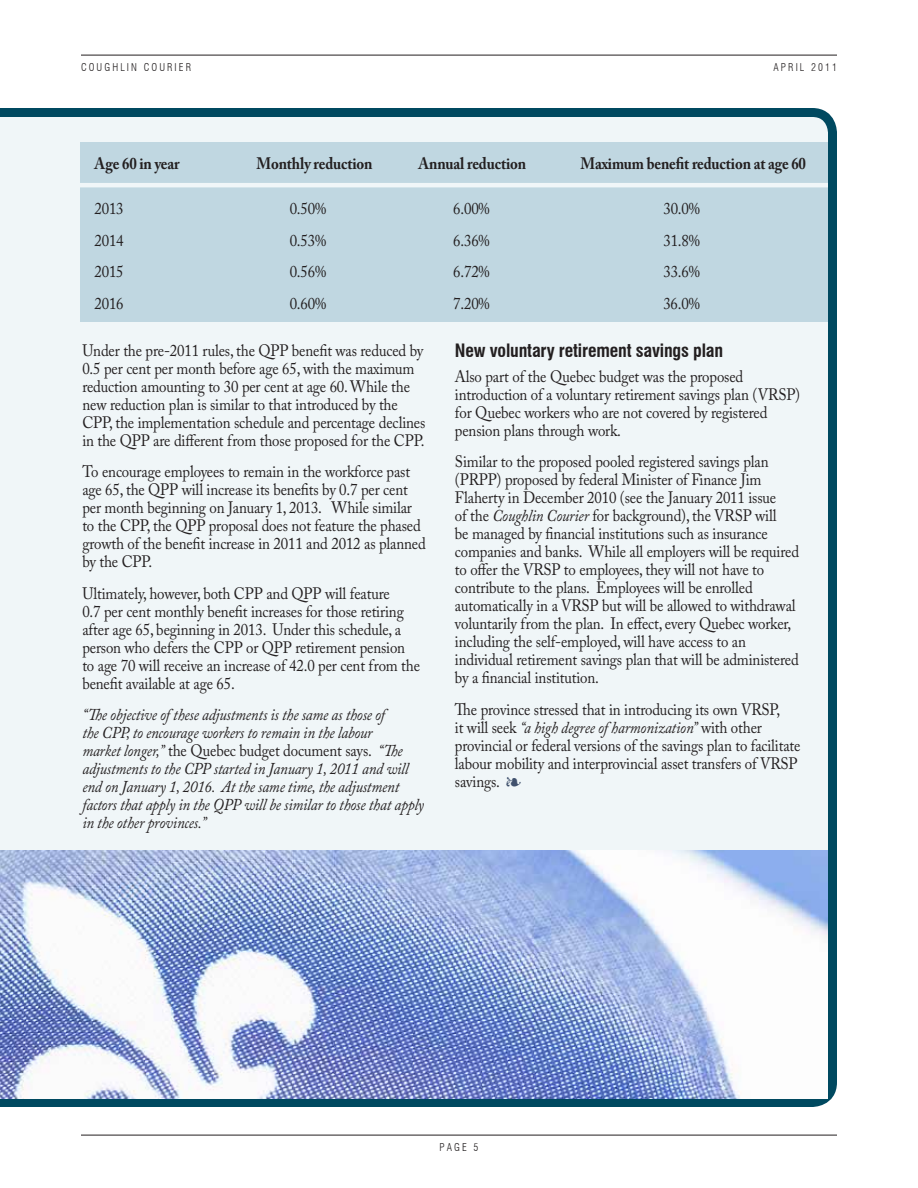
<style>
.page{position:relative;width:918px;height:1188px;background:#fff}
.page>*{position:absolute;margin:0;border:0;box-sizing:border-box;transform-origin:0 0}
.t1{font:700 condensed 18px "Swiss 721 BT";letter-spacing:-.01em;color:#231f20}
.t2{font:16.5px/18px "Adobe Caslon Pro";letter-spacing:-.01em;color:#231f20;scale:.9 1}
.t3{font:italic 16.5px/18px "Adobe Caslon Pro";letter-spacing:-.01em;color:#231f20;scale:.9 1}
.t4{font:700 16.5px "Adobe Caslon Pro";letter-spacing:-.01em;color:#231f20;scale:.9 1}
.t5{font:300 condensed 10.5px "Swiss 721 BT";letter-spacing:.2em;color:#231f20}
.s1{font-style:normal}
.s2{font-style:italic}
.s3{color:#40516d}
</style>
<div class="page">
<hr style="left:81px;top:1135px;width:756px;height:1px;background:#231f20">
<hr style="left:81px;top:55px;width:756px;height:1px;background:#231f20">
<div style="left:0;top:108px;width:837px;height:999px;background:#f0f6f8"></div>
<div style="left:81px;top:142px;width:747px;height:180px;background:#c0d7e1"></div>
<hr style="left:72px;top:183px;width:756px;height:4px;background:#f0f6f8">
<img style="left:0;top:850px;width:828px;height:248px">
<p class="t5" style="left:81px;top:61px;width:112px">COUGHLIN COURIER</p>
<p class="t5" style="left:774px;top:61px;width:65px">APRIL 2011</p>
<p class="t4" style="left:94px;top:154px;width:96px">Age 60 in year</p>
<p class="t4" style="left:256px;top:154px;width:131px">Monthly reduction</p>
<p class="t4" style="left:418px;top:154px;width:121px">Annual reduction</p>
<p class="t4" style="left:580px;top:154px;width:252px">Maximum benefit reduction at age 60</p>
<p class="t2" style="left:94px;top:199px;width:34px">2013</p>
<p class="t2" style="left:290px;top:199px;width:42px">0.50%</p>
<p class="t2" style="left:453px;top:199px;width:42px">6.00%</p>
<p class="t2" style="left:663px;top:199px;width:42px">30.0%</p>
<p class="t2" style="left:94px;top:231px;width:34px">2014</p>
<p class="t2" style="left:290px;top:231px;width:42px">0.53%</p>
<p class="t2" style="left:453px;top:231px;width:42px">6.36%</p>
<p class="t2" style="left:663px;top:231px;width:42px">31.8%</p>
<p class="t2" style="left:94px;top:262px;width:34px">2015</p>
<p class="t2" style="left:290px;top:262px;width:42px">0.56%</p>
<p class="t2" style="left:453px;top:262px;width:42px">6.72%</p>
<p class="t2" style="left:663px;top:262px;width:42px">33.6%</p>
<p class="t2" style="left:94px;top:294px;width:34px">2016</p>
<p class="t2" style="left:290px;top:294px;width:42px">0.60%</p>
<p class="t2" style="left:453px;top:294px;width:42px">7.20%</p>
<p class="t2" style="left:663px;top:294px;width:42px">36.0%</p>
<p class="t2" style="left:82px;top:341px;width:383px">Under the pre-2011 rules, the QPP benefit was reduced by 0.5 per cent per month before age 65, with the maximum reduction amounting to 30 per cent at age 60. While the new reduction plan is similar to that introduced by the CPP, the implementation schedule and percentage declines in the QPP are different from those proposed for the CPP.</p>
<p class="t2" style="left:82px;top:462px;width:383px">To encourage employees to remain in the workforce past age 65, the QPP will increase its benefits by 0.7 per cent per month beginning on January 1, 2013. While similar to the CPP, the QPP proposal does not feature the phased growth of the benefit increase in 2011 and 2012 as planned by the CPP.</p>
<p class="t2" style="left:82px;top:584px;width:377px">Ultimately, however, both CPP and QPP will feature<br>0.7 per cent monthly benefit increases for those retiring after age 65, beginning in 2013. Under this schedule, a person who defers the CPP or QPP retirement pension to age 70 will receive an increase of 42.0 per cent from the benefit available at age 65.</p>
<p class="t3" style="left:82px;top:705px;width:381px">“The objective of these adjustments is the same as those of<br>the CPP, to encourage workers to remain in the labour<br>market longer,” <span class="s1">the Quebec budget document says.</span> “The adjustments to the CPP started in January 1, 2011 and will end on January 1, 2016. At the same time, the adjustment factors that apply in the QPP will be similar to those that apply in the other provinces.”</p>
<p class="t1" style="left:455px;top:340px;width:270px">New voluntary retirement savings plan</p>
<p class="t2" style="left:455px;top:367px;width:385px">Also part of the Quebec budget was the proposed introduction of a voluntary retirement savings plan (VRSP) for Quebec workers who are not covered by registered pension plans through work.</p>
<p class="t2" style="left:455px;top:453px;width:384px">Similar to the proposed pooled registered savings plan (PRPP) proposed by federal Minister of Finance Jim Flaherty in December 2010 (see the January 2011 issue<br>of the <span class="s2">Coughlin Courier</span> for background), the VRSP will<br>be managed by financial institutions such as insurance companies and banks. While all employers will be required to offer the VRSP to employees, they will not have to contribute to the plans. Employees will be enrolled automatically in a VRSP but will be allowed to withdrawal voluntarily from the plan. In effect, every Quebec worker, including the self-employed, will have access to an individual retirement savings plan that will be administered by a financial institution.</p>
<p class="t2" style="left:455px;top:700px;width:385px">The province stressed that in introducing its own VRSP,<br>it will seek <span class="s2">“a high degree of harmonization”</span> with other provincial or federal versions of the savings plan to facilitate labour mobility and interprovincial asset transfers of VRSP savings. <span class="s3">▪</span></p>
<p class="t5" style="left:440px;top:1141px;width:40px">PAGE 5</p>
</div>
